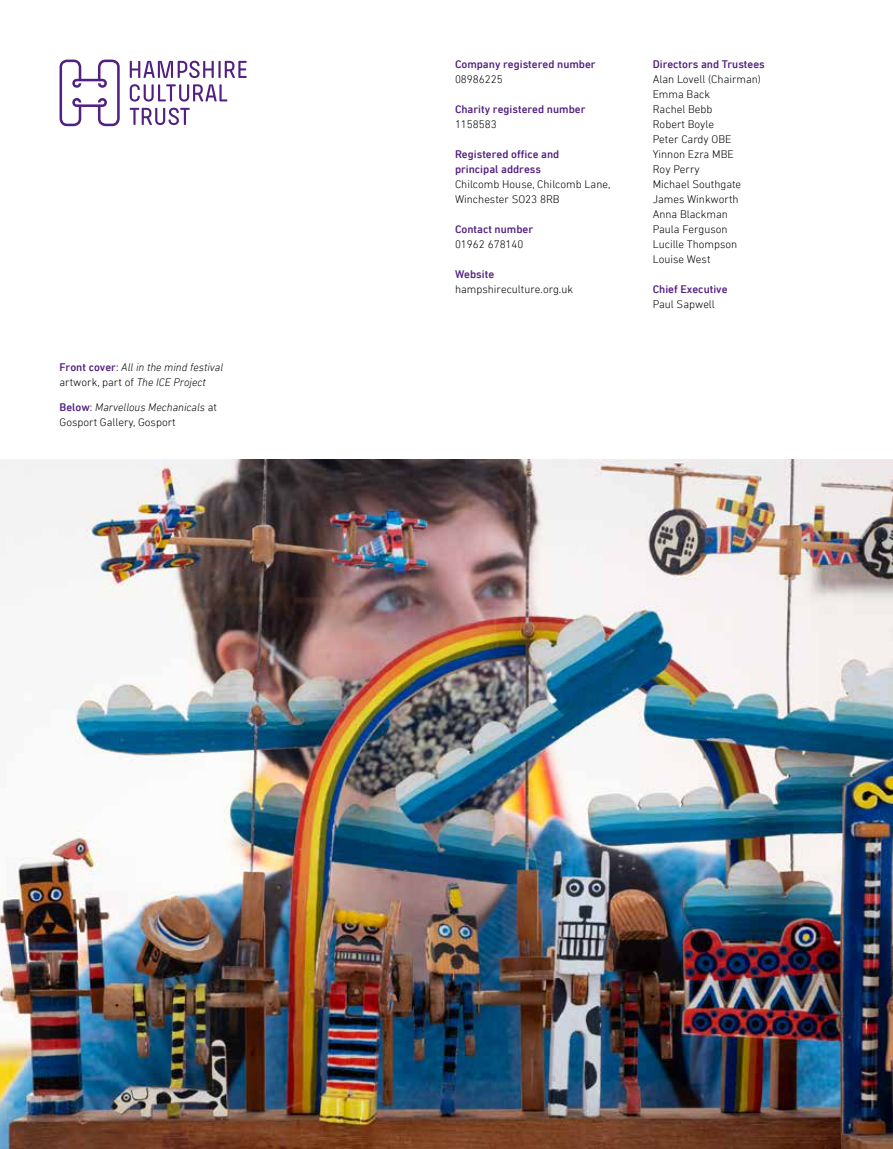
<style>
.page{position:relative;width:893px;height:1149px;background:#fff}
.page>*{position:absolute;margin:0;border:0;box-sizing:border-box;transform-origin:0 0}
.t1{font:300 11.25px/15px "DIN Next LT Pro";color:#000}
.t2{font:500 11.25px/15px "DIN Next LT Pro";color:#522081}
.t3{font:italic 300 11.25px/15px "DIN Next LT Pro";color:#000}
.s1{font-weight:500;font-style:normal;color:#522081}
.s2{font-style:normal}
.s3{font-weight:500;color:#522081}
.s4{font-style:italic}
</style>
<div class="page">
<svg style="left:60px;top:60px;width:60px;height:66px"></svg>
<hr style="left:218px;top:61px;width:3px;height:17px;background:#522081">
<svg style="left:225px;top:61px;width:22px;height:17px"></svg>
<svg style="left:130px;top:108px;width:60px;height:17px"></svg>
<svg style="left:130px;top:84px;width:97px;height:17px"></svg>
<svg style="left:130px;top:61px;width:84px;height:17px"></svg>
<img style="left:0;top:459px;width:893px;height:689px">
<p class="t3" style="left:60px;top:359px;width:165px"><span class="s1">Front cover</span><span class="s2">:</span> All in the mind festival <span class="s2">artwork, part of</span> The ICE Project</p>
<p class="t1" style="left:60px;top:400px;width:159px"><span class="s3">Below</span>: <span class="s4">Marvellous Mechanicals</span> at<br>Gosport Gallery, Gosport</p>
<p class="t2" style="left:455px;top:57px;width:142px">Company registered number</p>
<p class="t1" style="left:455px;top:72px;width:49px">08986225</p>
<p class="t2" style="left:455px;top:102px;width:132px">Charity registered number</p>
<p class="t1" style="left:455px;top:117px;width:43px">1158583</p>
<p class="t2" style="left:455px;top:147px;width:106px">Registered office and principal address</p>
<p class="t1" style="left:455px;top:177px;width:157px">Chilcomb House, Chilcomb Lane,<br>Winchester SO23 8RB</p>
<p class="t2" style="left:455px;top:222px;width:80px">Contact number</p>
<p class="t1" style="left:455px;top:237px;width:70px">01962 678140</p>
<p class="t2" style="left:455px;top:267px;width:41px">Website</p>
<p class="t1" style="left:455px;top:282px;width:119px">hampshireculture.org.uk</p>
<p class="t2" style="left:653px;top:57px;width:114px">Directors and Trustees</p>
<p class="t1" style="left:653px;top:72px;width:110px">Alan Lovell (Chairman)<br>Emma Back<br>Rachel Bebb<br>Robert Boyle<br>Peter Cardy OBE<br>Yinnon Ezra MBE<br>Roy Perry<br>Michael Southgate<br>James Winkworth<br>Anna Blackman<br>Paula Ferguson<br>Lucille Thompson<br>Louise West</p>
<p class="t2" style="left:653px;top:282px;width:76px">Chief Executive</p>
<p class="t1" style="left:653px;top:296px;width:64px">Paul Sapwell</p>
</div>
